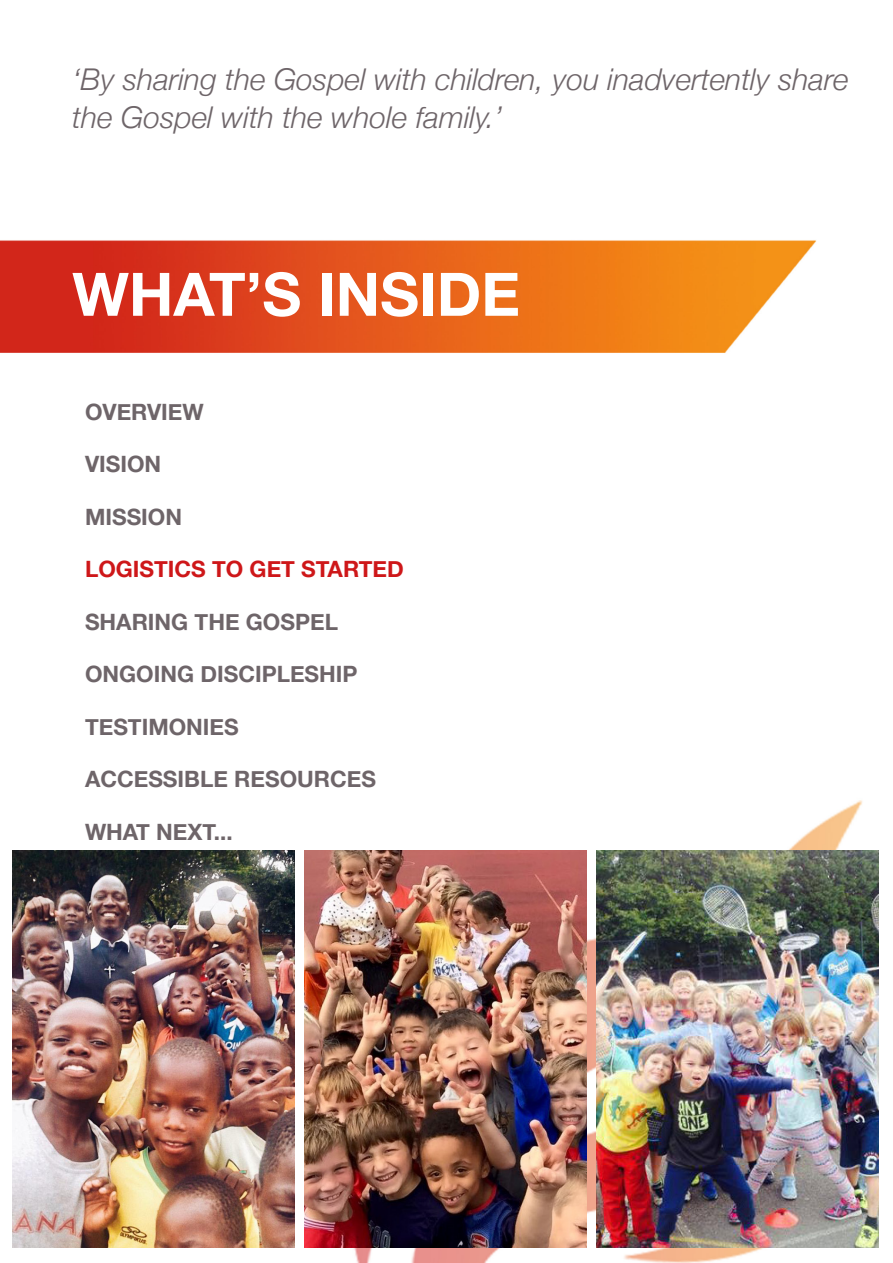
<style>
.page{position:relative;width:893px;height:1263px;background:#fff}
.page>*{position:absolute;margin:0;border:0;box-sizing:border-box;transform-origin:0 0}
.Header_white{font:700 60px "Helvetica Neue";color:#fff}
.section_title{font:italic 300 30px/37.5px "Helvetica Neue";color:#6e6569}
.contents{font:700 22.5px "Helvetica Neue";color:#6e6569}
.contents-2{font:700 22.5px "Helvetica Neue";color:#ce1719}
</style>
<div class="page">
<img style="left:0;top:240px;width:879px;height:1023px">
<img style="left:13px;top:850px;width:281px;height:397px">
<img style="left:305px;top:850px;width:281px;height:397px">
<img style="left:596px;top:850px;width:282px;height:397px">
<p class="section_title" style="left:72px;top:59px;width:778px">‘By sharing the Gospel with children, you inadvertently share the Gospel with the whole family.’</p>
<p class="Header_white" style="left:72px;top:247px;width:449px">WHAT’S INSIDE</p>
<p class="contents" style="left:85px;top:394px;width:120px">OVERVIEW</p>
<p class="contents" style="left:85px;top:446px;width:78px">VISION</p>
<p class="contents" style="left:85px;top:499px;width:99px">MISSION</p>
<p class="contents-2" style="left:85px;top:551px;width:320px">LOGISTICS TO GET STARTED</p>
<p class="contents" style="left:85px;top:604px;width:254px">SHARING THE GOSPEL</p>
<p class="contents" style="left:85px;top:656px;width:274px">ONGOING DISCIPLESHIP</p>
<p class="contents" style="left:85px;top:709px;width:155px">TESTIMONIES</p>
<p class="contents" style="left:85px;top:761px;width:292px">ACCESSIBLE RESOURCES</p>
<p class="contents" style="left:85px;top:814px;width:149px">WHAT NEXT...</p>
</div>
